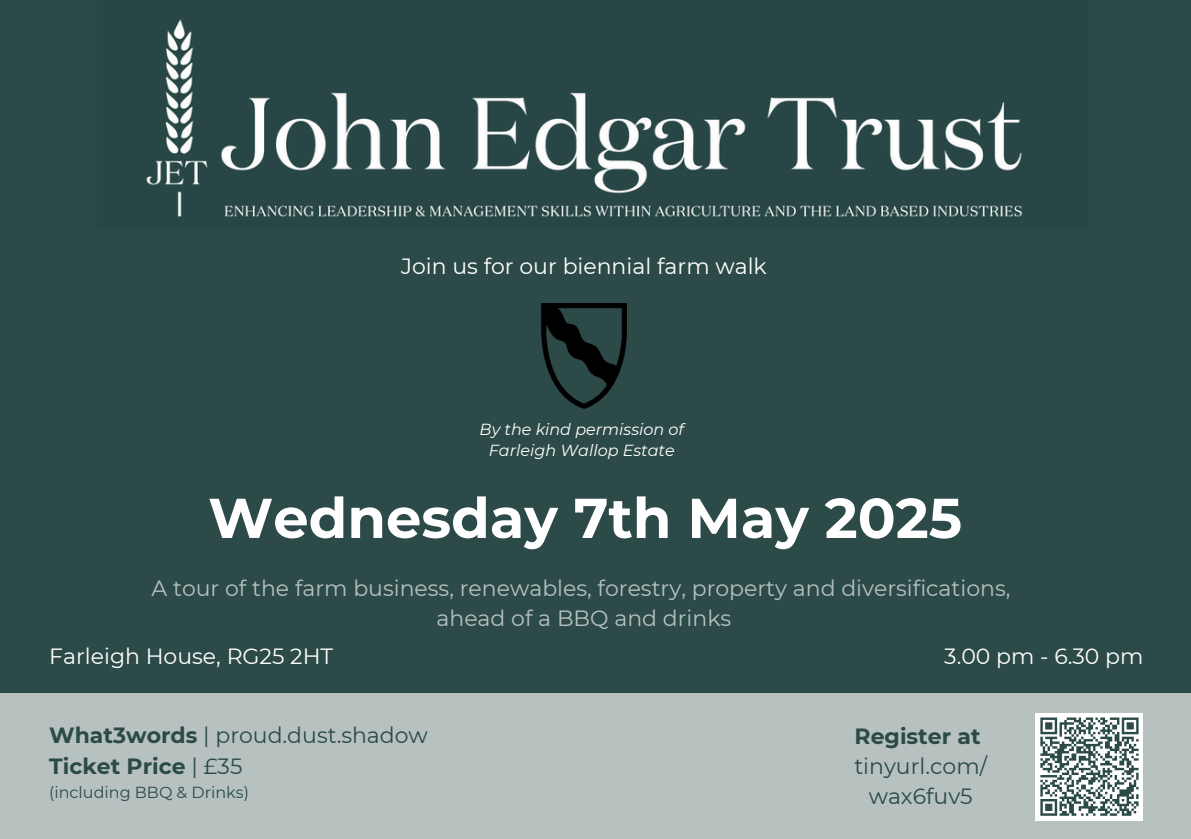
<style>
.page{position:relative;width:1191px;height:839px;background:#fff}
.page>*{position:absolute;margin:0;border:0;box-sizing:border-box;transform-origin:0 0}
.t1{font:700 56px "Montserrat";color:#fff}
.t2{font:22px/30px "Montserrat";color:#b6c1c0;text-align:center}
.t3{font:22px "Montserrat";color:#fff}
.t4{font:22px/30px "Montserrat";color:#2b4a48;text-align:center}
.t5{font:700 22px "Montserrat";color:#2b4a48}
.t6{font:italic 16px "Montserrat";color:#fff}
.t7{font:16px "Montserrat";color:#2b4a48}
.s1{font-weight:700}
.s2{font-weight:400}
</style>
<div class="page">
<div style="left:0;top:0;width:1191px;height:838px;background:#2b4a48"></div>
<div style="left:0;top:692px;width:1191px;height:146px;background:#b6c1c0"></div>
<img style="left:541px;top:304px;width:86px;height:105px">
<img style="left:146px;top:19px;width:876px;height:198px">
<div style="left:1036px;top:712px;width:107px;height:108px;background:#fff"></div>
<svg style="left:1040px;top:717px;width:99px;height:99px"></svg>
<p class="t3" style="left:401px;top:253px;width:367px">Join us for our biennial farm walk</p>
<h2 class="t6" style="left:480px;top:419px;width:206px">By the kind permission of</h2>
<p class="t6" style="left:489px;top:440px;width:188px">Farleigh Wallop Estate</p>
<p class="t1" style="left:208px;top:483px;width:755px">Wednesday 7th May 2025</p>
<p class="t2" style="left:152px;top:573px;width:860px">A tour of the farm business, renewables, forestry, property and diversifications, ahead of a BBQ and drinks</p>
<h2 class="t3" style="left:49px;top:642px;width:285px">Farleigh House, RG25 2HT</h2>
<h1 class="t4" style="left:49px;top:720px;width:380px"><span class="s1">What3words</span> | proud.dust.shadow</h1>
<h2 class="t5" style="left:49px;top:752px;width:195px">Ticket Price <span class="s2">| £35</span></h2>
<h2 class="t7" style="left:49px;top:782px;width:201px">(including BBQ &amp; Drinks)</h2>
<p class="t3" style="left:944px;top:642px;width:201px">3.00 pm - 6.30 pm</p>
<p class="t4" style="left:854px;top:721px;width:134px"><span class="s1">Register at </span>tinyurl.com/ wax6fuv5</p>
</div>
